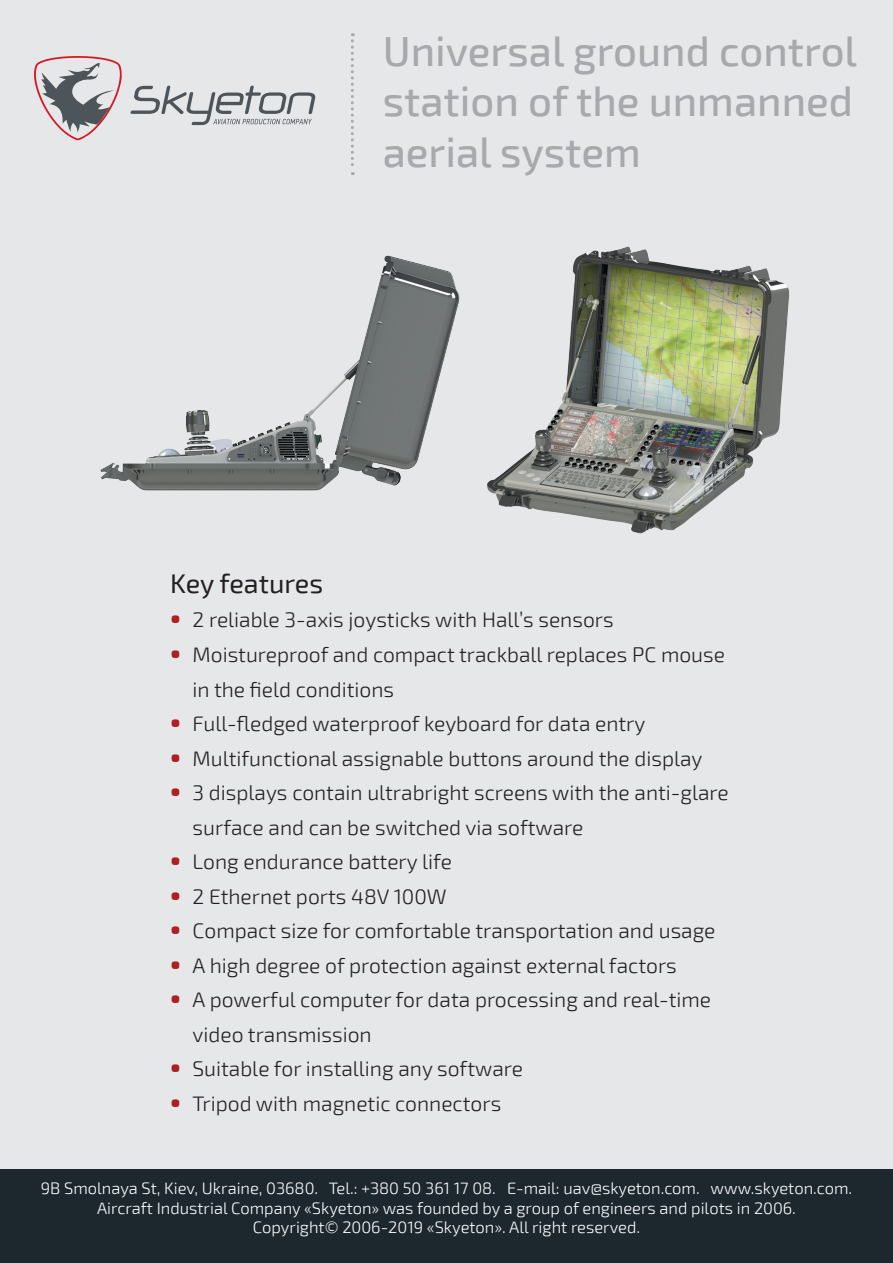
<style>
.page{position:relative;width:893px;height:1263px;background:#e6e7e9}
.page>*{position:absolute;margin:0;border:0;box-sizing:border-box;transform-origin:0 0}
.t1{font:500 42px/50.4px "Exo 2";color:#a8a9ad;text-align:justify}
.t2{font:27px "Exo 2";color:#231f20}
.t3{font:300 21px/34.5px "Exo 2";color:#231f20}
.t4{font:300 16.5px/19.8px "Exo 2";color:#fff;text-align:center}
.s1{font-weight:900;font-size:28.5px;color:#af1e22}
</style>
<div class="page">
<div style="left:0;top:1169px;width:893px;height:94px;background:#1c282e"></div>
<svg style="left:34px;top:56px;width:88px;height:84px"></svg>
<svg style="left:131px;top:86px;width:184px;height:39px"></svg>
<svg style="left:351px;top:33px;width:3px;height:142px"></svg>
<img style="left:100px;top:255px;width:360px;height:236px">
<img style="left:487px;top:246px;width:303px;height:287px">
<h1 class="t1" style="left:383px;top:27px;width:476px">Universal ground control station of the unmanned aerial system</h1>
<p class="t2" style="left:170px;top:568px;width:155px">Key features</p>
<p class="t3" style="left:170px;top:603px;width:445px"><span class="s1">•</span> 2 reliable 3-axis joysticks with Hall’s sensors</p>
<p class="t3" style="left:193px;top:638px;width:534px;text-indent:-22px"><span class="s1">•</span> Moistureproof and compact trackball replaces PC mouse in the field conditions</p>
<p class="t3" style="left:170px;top:707px;width:477px"><span class="s1">•</span> Full-fledged waterproof keyboard for data entry</p>
<p class="t3" style="left:170px;top:741px;width:534px"><span class="s1">•</span> Multifunctional assignable buttons around the display</p>
<p class="t3" style="left:193px;top:776px;width:538px;text-indent:-22px"><span class="s1">•</span> 3 displays contain ultrabright screens with the anti-glare surface and can be switched via software</p>
<p class="t3" style="left:170px;top:845px;width:283px"><span class="s1">•</span> Long endurance battery life</p>
<p class="t3" style="left:170px;top:879px;width:278px"><span class="s1">•</span> 2 Ethernet ports 48V 100W</p>
<p class="t3" style="left:170px;top:914px;width:547px"><span class="s1">•</span> Compact size for comfortable transportation and usage</p>
<p class="t3" style="left:170px;top:948px;width:508px"><span class="s1">•</span> A high degree of protection against external factors</p>
<p class="t3" style="left:193px;top:983px;width:520px;text-indent:-22px"><span class="s1">•</span> A powerful computer for data processing and real-time video transmission</p>
<p class="t3" style="left:170px;top:1052px;width:354px"><span class="s1">•</span> Suitable for installing any software</p>
<p class="t3" style="left:170px;top:1086px;width:333px"><span class="s1">•</span> Tripod with magnetic connectors</p>
<p class="t4" style="left:41px;top:1178px;width:813px">9B Smolnaya St, Kiev, Ukraine, 03680. Tel.: +380 50 361 17 08. E-mail: uav@skyeton.com. www.skyeton.com.<br>Aircraft Industrial Company «Skyeton» was founded by a group of engineers and pilots in 2006.<br>Copyright© 2006-2019 «Skyeton». All right reserved.</p>
</div>
